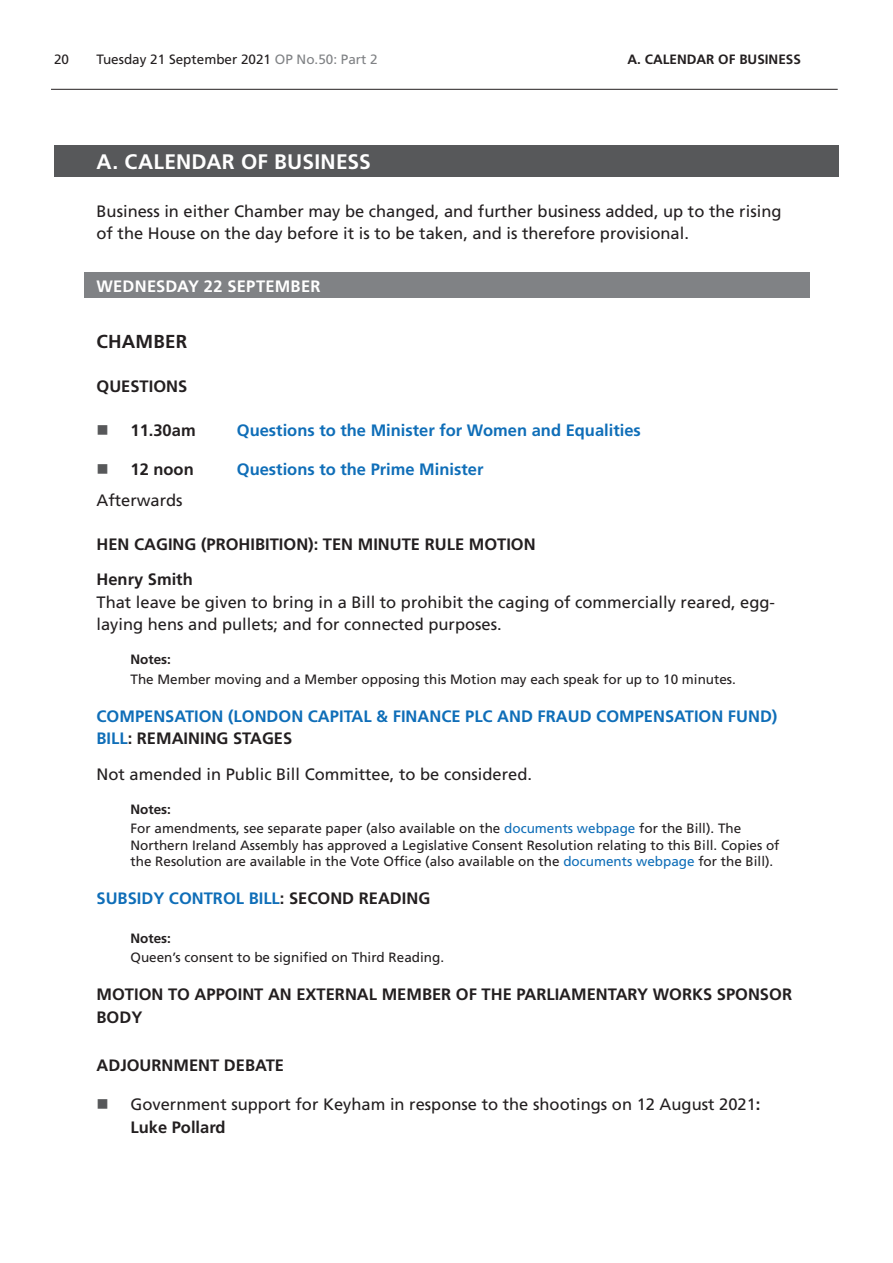
<style>
.page{position:relative;width:893px;height:1263px;background:#fff}
.page>*{position:absolute;margin:0;border:0;box-sizing:border-box;transform-origin:0 0}
.Heading1Grey{font:700 21px "Frutiger LT Std";letter-spacing:.01em;color:#fff}
.FbaLocation{font:700 18.75px "Frutiger LT Std";letter-spacing:.01em;color:#231f20}
.t1{font:16.5px/22.5px "Frutiger LT Std";color:#231f20}
.BoldCaps{font:700 16.5px/22.5px "Frutiger LT Std";color:#0f6eb8}
.BoldCaps-2{font:700 16.5px/22.5px "Frutiger LT Std";color:#231f20}
.Heading2Grey{font:700 16.5px "Frutiger LT Std";letter-spacing:.015em;color:#fff}
.MotionSponsor{font:700 16.5px "Frutiger LT Std";color:#231f20}
.NotesText{font:13.5px/16.5px "Frutiger LT Std";color:#231f20}
.NotesTag{font:700 13.5px "Frutiger LT Std";color:#231f20}
.s1{color:#808285}
.s2{color:#231f20}
.s3{color:#0f6eb8}
.s4{font-weight:700}
</style>
<div class="page">
<hr style="left:51px;top:89px;width:787px;height:1px;background:#231f20">
<div style="left:54px;top:146px;width:785px;height:31px;background:#57585a"></div>
<div style="left:84px;top:273px;width:725px;height:25px;background:#808285"></div>
<p class="NotesText" style="left:54px;top:51px;width:17px">20</p>
<p class="NotesText" style="left:97px;top:51px;width:283px">Tuesday 21 September 2021 <span class="s1">OP No.50: Part 2</span></p>
<p class="NotesTag" style="left:628px;top:52px;width:36px">A. Calendar</p>
<p class="NotesTag" style="left:718px;top:52px;width:38px">of Business</p>
<h2 class="Heading1Grey" style="left:97px;top:149px;width:276px">A. CALENDAR OF BUSINESS</h2>
<p class="t1" style="left:97px;top:200px;width:686px">Business in either Chamber may be changed, and further business added, up to the rising of the House on the day before it is to be taken, and is therefore provisional.</p>
<h2 class="Heading2Grey" style="left:97px;top:276px;width:225px">WEDNESDAY 22 SEPTEMBER</h2>
<p class="FbaLocation" style="left:97px;top:331px;width:92px">CHAMBER</p>
<p class="BoldCaps-2" style="left:97px;top:375px;width:92px">QUESTIONS</p>
<p class="BoldCaps-2" style="left:131px;top:419px;width:67px">11.30am</p>
<p class="BoldCaps" style="left:237px;top:419px;width:406px">Questions to the Minister for Women and Equalities</p>
<p class="BoldCaps-2" style="left:131px;top:458px;width:65px">12 noon</p>
<p class="BoldCaps" style="left:237px;top:458px;width:248px">Questions to the Prime Minister</p>
<p class="t1" style="left:97px;top:489px;width:88px">Afterwards</p>
<p class="BoldCaps-2" style="left:97px;top:533px;width:441px">HEN CAGING (PROHIBITION): TEN MINUTE RULE MOTION</p>
<p class="MotionSponsor" style="left:97px;top:570px;width:98px">Henry Smith</p>
<p class="t1" style="left:97px;top:591px;width:680px">That leave be given to bring in a Bill to prohibit the caging of commercially reared, egg&shy;laying hens and pullets; and for connected purposes.</p>
<p class="NotesTag" style="left:131px;top:652px;width:42px">Notes:</p>
<p class="NotesText" style="left:131px;top:671px;width:607px">The Member moving and a Member opposing this Motion may each speak for up to 10 minutes.</p>
<p class="BoldCaps" style="left:97px;top:705px;width:682px">COMPENSATION (LONDON CAPITAL &amp; FINANCE PLC AND FRAUD COMPENSATION FUND)<br>BILL<span class="s2">: REMAINING STAGES</span></p>
<p class="t1" style="left:97px;top:763px;width:437px">Not amended in Public Bill Committee, to be considered.</p>
<p class="NotesTag" style="left:131px;top:801px;width:42px">Notes:</p>
<p class="NotesText" style="left:131px;top:820px;width:650px">For amendments, see separate paper (also available on the <span class="s3">documents webpage</span> for the Bill). The<br>Northern Ireland Assembly has approved a Legislative Consent Resolution relating to this Bill. Copies of the Resolution are available in the Vote Office (also available on the <span class="s3">documents webpage</span> for the Bill).</p>
<p class="BoldCaps" style="left:97px;top:887px;width:335px">SUBSIDY CONTROL BILL<span class="s2">: SECOND READING</span></p>
<p class="NotesTag" style="left:131px;top:930px;width:42px">Notes:</p>
<p class="NotesText" style="left:131px;top:949px;width:315px">Queen’s consent to be signified on Third Reading.</p>
<p class="BoldCaps-2" style="left:97px;top:983px;width:697px">MOTION TO APPOINT AN EXTERNAL MEMBER OF THE PARLIAMENTARY WORKS SPONSOR<br>BODY</p>
<p class="BoldCaps-2" style="left:97px;top:1054px;width:189px">ADJOURNMENT DEBATE</p>
<p class="t1" style="left:131px;top:1093px;width:631px">Government support for Keyham in response to the shootings on 12 August 2021<span class="s4">:<br>Luke Pollard</span></p>
</div>
